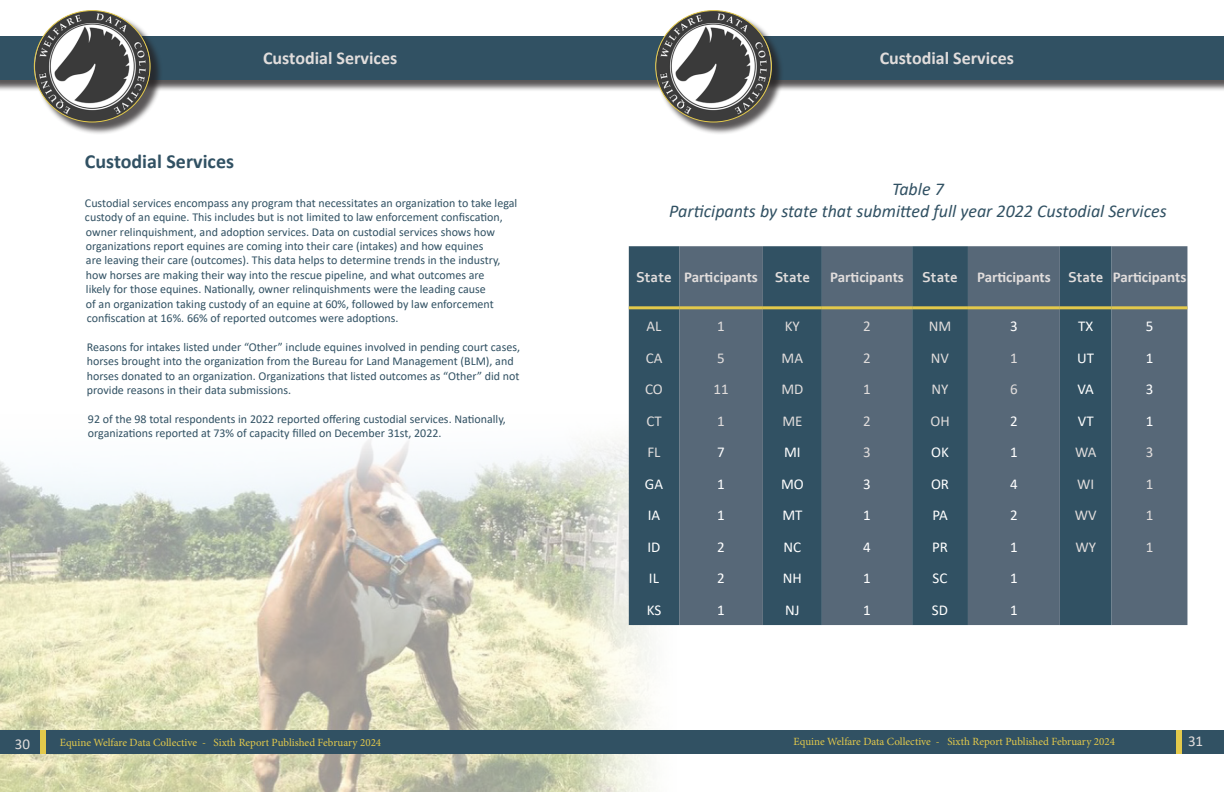
<style>
.page{position:relative;width:1224px;height:792px;background:#fff}
.page>*{position:absolute;margin:0;border:0;box-sizing:border-box;transform-origin:0 0}
.t1{font:700 20px "Calibri";color:#315163}
.table_label{font:italic 18px/21.6px "Calibri";color:#315163;text-align:center}
.Paragraph_Style_5{font:700 18px "Calibri";color:#e1dddc}
.t2{font:15px "Calibri";color:#fff}
.t3{font:15px "Calibri";color:#e1dddc}
.t4{font:700 15px "Calibri";color:#e1dddc}
.t5{font:700 15px "Corbel";color:#e1dddc}
.t6{font:12px/14.4px "Calibri";color:#315163}
.t7{font:11px "Minion Pro";color:#e3c94b}
</style>
<div class="page">
<div style="left:0;top:37px;width:1224px;height:55px;background:#231f20;opacity:.75"></div>
<div style="left:0;top:36px;width:1224px;height:43px;background:#315163"></div>
<div style="left:35px;top:12px;width:128px;height:123px;background:#231f20;opacity:.75"></div>
<img style="left:34px;top:11px;width:116px;height:111px">
<div style="left:657px;top:12px;width:127px;height:123px;background:#231f20;opacity:.75"></div>
<img style="left:656px;top:11px;width:115px;height:111px">
<img style="left:0;top:404px;width:690px;height:388px">
<div style="left:629px;top:246px;width:50px;height:379px;background:#315163"></div>
<svg style="left:679px;top:246px;width:508px;height:379px;background:#4b6071"></svg>
<hr style="left:629px;top:306px;width:50px;height:3px;background:#e3c94b">
<hr style="left:679px;top:306px;width:84px;height:3px;background:#e3c94b">
<hr style="left:763px;top:306px;width:59px;height:3px;background:#e3c94b">
<hr style="left:822px;top:306px;width:90px;height:3px;background:#e3c94b">
<hr style="left:912px;top:306px;width:56px;height:3px;background:#e3c94b">
<hr style="left:968px;top:306px;width:92px;height:3px;background:#e3c94b">
<hr style="left:1060px;top:306px;width:52px;height:3px;background:#e3c94b">
<hr style="left:1112px;top:306px;width:75px;height:3px;background:#e3c94b">
<div style="left:0;top:731px;width:1224px;height:23px;background:#315163"></div>
<div style="left:40px;top:731px;width:6px;height:23px;background:#e3c94b"></div>
<div style="left:1176px;top:731px;width:6px;height:23px;background:#e3c94b"></div>
<p class="Paragraph_Style_5" style="left:263px;top:46px;width:136px">Custodial Services</p>
<p class="t1" style="left:85px;top:148px;width:151px">Custodial Services</p>
<p class="t6" style="left:85px;top:195px;width:434px">Custodial services encompass any program that necessitates an organization to take legal custody of an equine. This includes but is not limited to law enforcement confiscation, owner relinquishment, and adoption services. Data on custodial services shows how organizations report equines are coming into their care (intakes) and how equines<br>are leaving their care (outcomes). This data helps to determine trends in the industry, how horses are making their way into the rescue pipeline, and what outcomes are<br>likely for those equines. Nationally, owner relinquishments were the leading cause<br>of an organization taking custody of an equine at 60%, followed by law enforcement confiscation at 16%. 66% of reported outcomes were adoptions.</p>
<p class="t6" style="left:87px;top:339px;width:435px">Reasons for intakes listed under “Other” include equines involved in pending court cases, horses brought into the organization from the Bureau for Land Management (BLM), and horses donated to an organization. Organizations that listed outcomes as “Other” did not provide reasons in their data submissions.</p>
<p class="t6" style="left:88px;top:411px;width:420px">92 of the 98 total respondents in 2022 reported offering custodial services. Nationally, organizations reported at 73% of capacity filled on December 31st, 2022.</p>
<p class="Paragraph_Style_5" style="left:880px;top:46px;width:136px">Custodial Services</p>
<p class="table_label" style="left:669px;top:178px;width:499px">Table 7<br>Participants by state that submitted full year 2022 Custodial Services</p>
<p class="t5" style="left:636px;top:268px;width:37px">State</p>
<p class="t4" style="left:684px;top:266px;width:75px">Participants</p>
<p class="t5" style="left:775px;top:268px;width:37px">State</p>
<p class="t4" style="left:830px;top:266px;width:75px">Participants</p>
<p class="t5" style="left:922px;top:268px;width:37px">State</p>
<p class="t4" style="left:977px;top:266px;width:75px">Participants</p>
<p class="t5" style="left:1068px;top:268px;width:37px">State</p>
<p class="t4" style="left:1113px;top:266px;width:75px">Participants</p>
<p class="t3" style="left:647px;top:315px;width:16px">AL</p>
<p class="t3" style="left:717px;top:315px;width:9px">1</p>
<p class="t3" style="left:785px;top:315px;width:17px">KY</p>
<p class="t3" style="left:863px;top:315px;width:9px">2</p>
<p class="t3" style="left:929px;top:315px;width:24px">NM</p>
<p class="t2" style="left:1010px;top:315px;width:9px">3</p>
<p class="t2" style="left:1078px;top:315px;width:17px">TX</p>
<p class="t2" style="left:1146px;top:315px;width:9px">5</p>
<p class="t3" style="left:646px;top:347px;width:18px">CA</p>
<p class="t3" style="left:717px;top:347px;width:9px">5</p>
<p class="t3" style="left:782px;top:347px;width:23px">MA</p>
<p class="t3" style="left:863px;top:347px;width:9px">2</p>
<p class="t3" style="left:931px;top:347px;width:20px">NV</p>
<p class="t3" style="left:1010px;top:347px;width:9px">1</p>
<p class="t2" style="left:1077px;top:347px;width:18px">UT</p>
<p class="t2" style="left:1146px;top:347px;width:9px">1</p>
<p class="t3" style="left:645px;top:379px;width:19px">CO</p>
<p class="t3" style="left:713px;top:379px;width:17px">11</p>
<p class="t3" style="left:781px;top:379px;width:24px">MD</p>
<p class="t3" style="left:863px;top:379px;width:9px">1</p>
<p class="t3" style="left:932px;top:379px;width:18px">NY</p>
<p class="t3" style="left:1010px;top:379px;width:9px">6</p>
<p class="t2" style="left:1078px;top:379px;width:18px">VA</p>
<p class="t2" style="left:1146px;top:379px;width:9px">3</p>
<p class="t3" style="left:646px;top:411px;width:17px">CT</p>
<p class="t3" style="left:717px;top:411px;width:9px">1</p>
<p class="t3" style="left:782px;top:411px;width:22px">ME</p>
<p class="t3" style="left:863px;top:411px;width:9px">2</p>
<p class="t3" style="left:930px;top:411px;width:21px">OH</p>
<p class="t2" style="left:1010px;top:411px;width:9px">2</p>
<p class="t2" style="left:1078px;top:411px;width:17px">VT</p>
<p class="t2" style="left:1146px;top:411px;width:9px">1</p>
<p class="t3" style="left:647px;top:442px;width:15px">FL</p>
<p class="t2" style="left:717px;top:442px;width:9px">7</p>
<p class="t2" style="left:784px;top:442px;width:18px">MI</p>
<p class="t3" style="left:863px;top:442px;width:9px">3</p>
<p class="t2" style="left:931px;top:442px;width:19px">OK</p>
<p class="t2" style="left:1010px;top:442px;width:9px">1</p>
<p class="t3" style="left:1075px;top:442px;width:23px">WA</p>
<p class="t3" style="left:1146px;top:442px;width:9px">3</p>
<p class="t2" style="left:645px;top:474px;width:20px">GA</p>
<p class="t2" style="left:717px;top:474px;width:9px">1</p>
<p class="t2" style="left:781px;top:474px;width:24px">MO</p>
<p class="t2" style="left:863px;top:474px;width:9px">3</p>
<p class="t2" style="left:931px;top:474px;width:20px">OR</p>
<p class="t2" style="left:1010px;top:474px;width:9px">4</p>
<p class="t3" style="left:1077px;top:474px;width:19px">WI</p>
<p class="t3" style="left:1146px;top:474px;width:9px">1</p>
<p class="t2" style="left:648px;top:505px;width:14px">IA</p>
<p class="t2" style="left:717px;top:505px;width:9px">1</p>
<p class="t2" style="left:782px;top:505px;width:22px">MT</p>
<p class="t2" style="left:863px;top:505px;width:9px">1</p>
<p class="t2" style="left:932px;top:505px;width:17px">PA</p>
<p class="t2" style="left:1010px;top:505px;width:9px">2</p>
<p class="t3" style="left:1075px;top:505px;width:23px">WV</p>
<p class="t3" style="left:1146px;top:505px;width:9px">1</p>
<p class="t2" style="left:648px;top:537px;width:15px">ID</p>
<p class="t2" style="left:717px;top:537px;width:9px">2</p>
<p class="t2" style="left:784px;top:537px;width:19px">NC</p>
<p class="t2" style="left:863px;top:537px;width:9px">4</p>
<p class="t2" style="left:932px;top:537px;width:17px">PR</p>
<p class="t2" style="left:1010px;top:537px;width:9px">1</p>
<p class="t3" style="left:1075px;top:537px;width:22px">WY</p>
<p class="t3" style="left:1146px;top:537px;width:9px">1</p>
<p class="t2" style="left:649px;top:568px;width:12px">IL</p>
<p class="t2" style="left:717px;top:568px;width:9px">2</p>
<p class="t2" style="left:783px;top:568px;width:21px">NH</p>
<p class="t2" style="left:863px;top:568px;width:9px">1</p>
<p class="t2" style="left:933px;top:568px;width:16px">SC</p>
<p class="t2" style="left:1010px;top:568px;width:9px">1</p>
<p class="t2" style="left:647px;top:600px;width:16px">KS</p>
<p class="t2" style="left:717px;top:600px;width:9px">1</p>
<p class="t2" style="left:785px;top:600px;width:16px">NJ</p>
<p class="t2" style="left:863px;top:600px;width:9px">1</p>
<p class="t2" style="left:932px;top:600px;width:18px">SD</p>
<p class="t2" style="left:1010px;top:600px;width:9px">1</p>
<p class="t3" style="left:15px;top:733px;width:17px">30</p>
<p class="t7" style="left:60px;top:735px;width:323px">Equine Welfare Data Collective - Sixth Report Published February 2024</p>
<p class="t7" style="left:794px;top:734px;width:323px">Equine Welfare Data Collective - Sixth Report Published February 2024</p>
<p class="t3" style="left:1188px;top:731px;width:17px">31</p>
</div>
